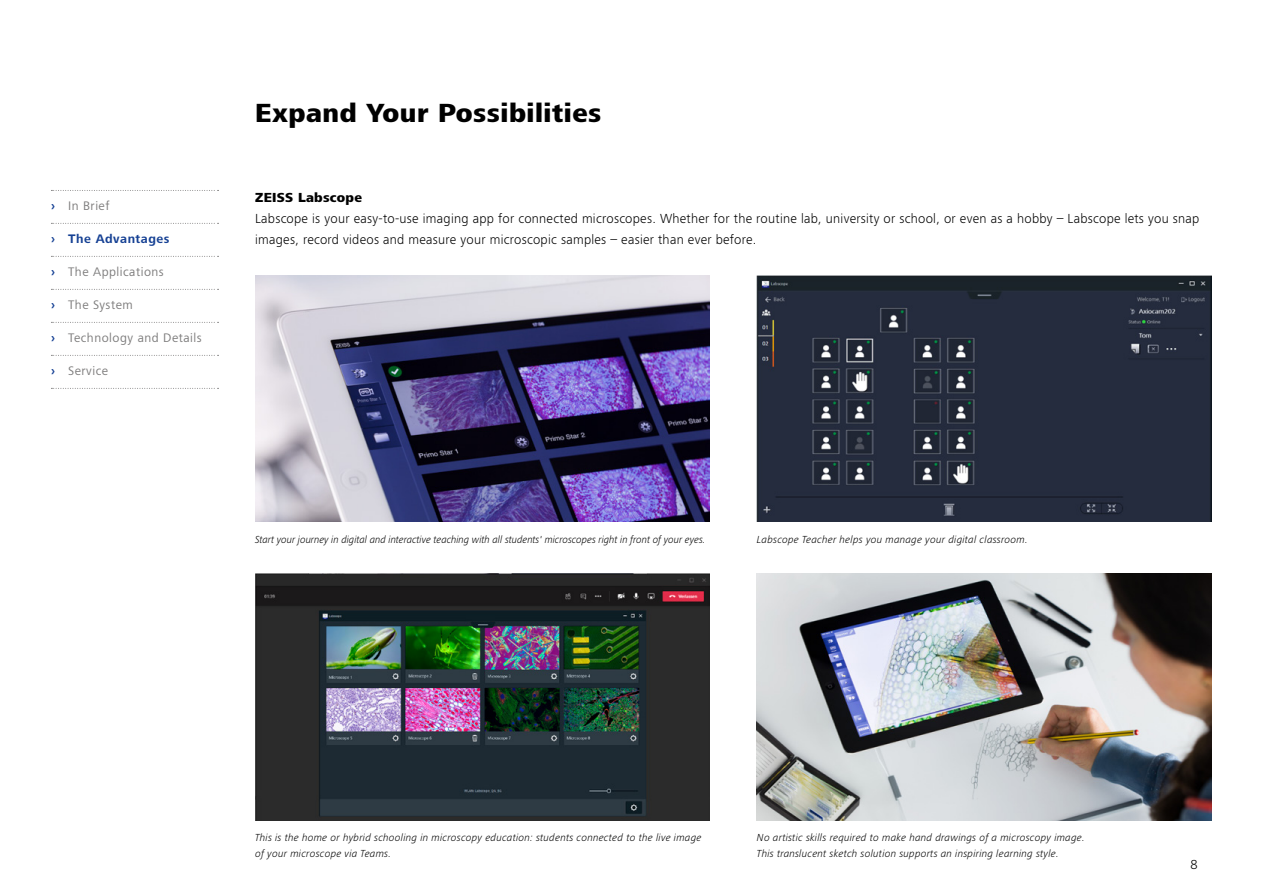
<style>
.page{position:relative;width:1263px;height:893px;background:#fff}
.page>*{position:absolute;margin:0;border:0;box-sizing:border-box;transform-origin:0 0}
.t1{font:800 27px "ZEISS Frutiger Next W1 G";letter-spacing:.02em;color:#000}
.t2{font:300 13.5px/21.3px "ZEISS Frutiger Next W1 G";letter-spacing:.02em;color:#000}
.t3{font:800 13.5px "ZEISS Frutiger Next W1 G";letter-spacing:.02em;color:#000}
.t4{font:12.75px "ZEISS Frutiger Next W1 G";letter-spacing:.04em;color:#7c7b7b}
.t5{font:700 12.75px "ZEISS Frutiger Next W1 G";letter-spacing:.04em;color:#164194}
.t6{font:italic 300 10.5px/16.5px "ZEISS Frutiger Next W1 G";letter-spacing:.02em;color:#000}
.t7{font:italic 300 10.5px "ZEISS Frutiger Next W1 G";color:#000;scale:.96 1}
.s1{font-weight:700;color:#164194}
</style>
<div class="page">
<img style="left:255px;top:276px;width:454px;height:246px">
<img style="left:757px;top:276px;width:454px;height:246px">
<img style="left:757px;top:573px;width:454px;height:247px">
<img style="left:255px;top:573px;width:454px;height:247px">
<svg style="left:51px;top:190px;width:168px;height:1px"></svg>
<svg style="left:51px;top:223px;width:168px;height:1px"></svg>
<svg style="left:51px;top:256px;width:168px;height:1px"></svg>
<svg style="left:51px;top:289px;width:168px;height:1px"></svg>
<svg style="left:51px;top:322px;width:168px;height:1px"></svg>
<svg style="left:51px;top:355px;width:168px;height:1px"></svg>
<svg style="left:51px;top:388px;width:168px;height:1px"></svg>
<p class="t4" style="left:51px;top:197px;width:60px"><span class="s1">›</span> In Brief</p>
<p class="t5" style="left:51px;top:230px;width:120px">› The Advantages</p>
<p class="t4" style="left:51px;top:263px;width:114px"><span class="s1">›</span> The Applications</p>
<p class="t4" style="left:51px;top:296px;width:83px"><span class="s1">›</span> The System</p>
<p class="t4" style="left:51px;top:329px;width:152px"><span class="s1">›</span> Technology and Details</p>
<p class="t4" style="left:51px;top:362px;width:59px"><span class="s1">›</span> Service</p>
<h1 class="t1" style="left:255px;top:93px;width:348px">Expand Your Possibilities</h1>
<p class="t3" style="left:255px;top:187px;width:108px">ZEISS Labscope</p>
<p class="t2" style="left:255px;top:207px;width:946px">Labscope is your easy-to-use imaging app for connected microscopes. Whether for the routine lab, university or school, or even as a hobby – Labscope lets you snap images, record videos and measure your microscopic samples – easier than ever before.</p>
<p class="t7" style="left:255px;top:532px;width:471px">Start your journey in digital and interactive teaching with all students' microscopes right in front of your eyes.</p>
<p class="t6" style="left:757px;top:530px;width:272px">Labscope Teacher helps you manage your digital classroom.</p>
<p class="t6" style="left:255px;top:829px;width:448px">This is the home or hybrid schooling in microscopy education: students connected to the live image of your microscope via Teams.</p>
<p class="t6" style="left:757px;top:829px;width:329px">No artistic skills required to make hand drawings of a microscopy image.<br>This translucent sketch solution supports an inspiring learning style.</p>
<p class="t2" style="left:1190px;top:853px;width:9px">8</p>
</div>
